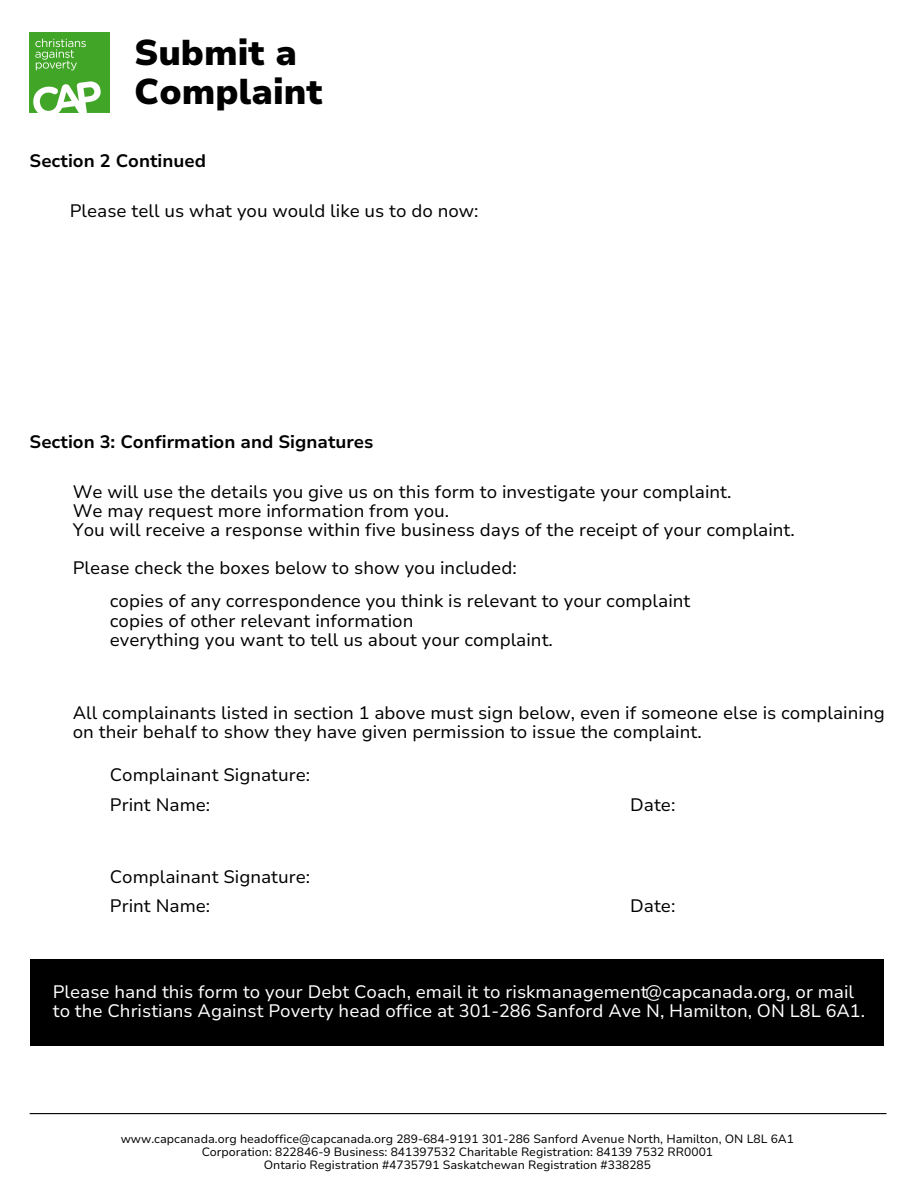
<style>
.page{position:relative;width:918px;height:1188px;background:#fff}
.page>*{position:absolute;margin:0;border:0;box-sizing:border-box;transform-origin:0 0}
.t1{font:900 35.7px/39.3px "Nunito Sans 10 pt";color:#000}
.t2{font:18px/19.2px "Nunito Sans 10 pt";color:#000}
.t3{font:18px/19.2px "Nunito Sans 10 pt";color:#fff}
.t4{font:700 18px "Nunito Sans 10 pt";color:#000}
.t5{font:12px "Nunito Sans 10 pt";color:#000}
.s1{font-style:inherit}
</style>
<div class="page">
<img style="left:30px;top:33px;width:79px;height:79px">
<hr style="left:30px;top:1113px;width:856px;height:1px;background:#000">
<div style="left:30px;top:959px;width:853px;height:86px;background:#000"></div>
<p class="t1" style="left:134px;top:33px;width:190px">Submit a<br>Complaint</p>
<h1 class="t4" style="left:30px;top:149px;width:178px">Section 2 Continued</h1>
<h2 class="t2" style="left:70px;top:201px;width:410px">Please tell us what you would like us to do now:</h2>
<h3 class="t4" style="left:30px;top:430px;width:345px">Section 3: Confirmation and Signatures</h3>
<h3 class="t2" style="left:73px;top:482px;width:724px">We will use the details you give us on this form to investigate your complaint.<br>We may request more information from you.<br>You will receive a response within five business days of the receipt of your complaint.</h3>
<h3 class="t2" style="left:73px;top:559px;width:445px">Please check the boxes below to show you included:</h3>
<h3 class="t2" style="left:110px;top:592px;width:582px">copies of any correspondence you think is relevant to your complaint copies of other relevant information<br>everything you want to tell us about your complaint.</h3>
<h3 class="t2" style="left:73px;top:703px;width:814px">All complainants listed in section 1 above must sign below, even if someone else is complaining on their behalf to show they have given permission to issue the complaint.</h3>
<h2 class="t2" style="left:110px;top:765px;width:202px">Complainant Signature:</h2>
<h3 class="t2" style="left:110px;top:795px;width:102px">Print Name:</h3>
<h3 class="t2" style="left:630px;top:795px;width:47px">Date:</h3>
<h3 class="t2" style="left:110px;top:867px;width:202px">Complainant Signature:</h3>
<h3 class="t2" style="left:110px;top:897px;width:102px">Print Name:</h3>
<h3 class="t2" style="left:630px;top:897px;width:47px">Date:</h3>
<h3 class="t3" style="left:53px;top:983px;width:814px">Please hand this form to your Debt Coach, email it to <span class="s1">riskmanagement</span>@capcanada.org, or mail to the Christians Against Poverty head office at 301-286 Sanford Ave N, Hamilton, ON L8L 6A1.</h3>
<h3 class="t5" style="left:121px;top:1131px;width:675px">www.capcanada.org headoffice@capcanada.org 289-684-9191 301-286 Sanford Avenue North, Hamilton, ON L8L 6A1</h3>
<p class="t5" style="left:202px;top:1144px;width:513px">Corporation: 822846-9 Business: 841397532 Charitable Registration: 84139 7532 RR0001</p>
<p class="t5" style="left:264px;top:1157px;width:389px">Ontario Registration #4735791 Saskatchewan Registration #338285</p>
</div>
